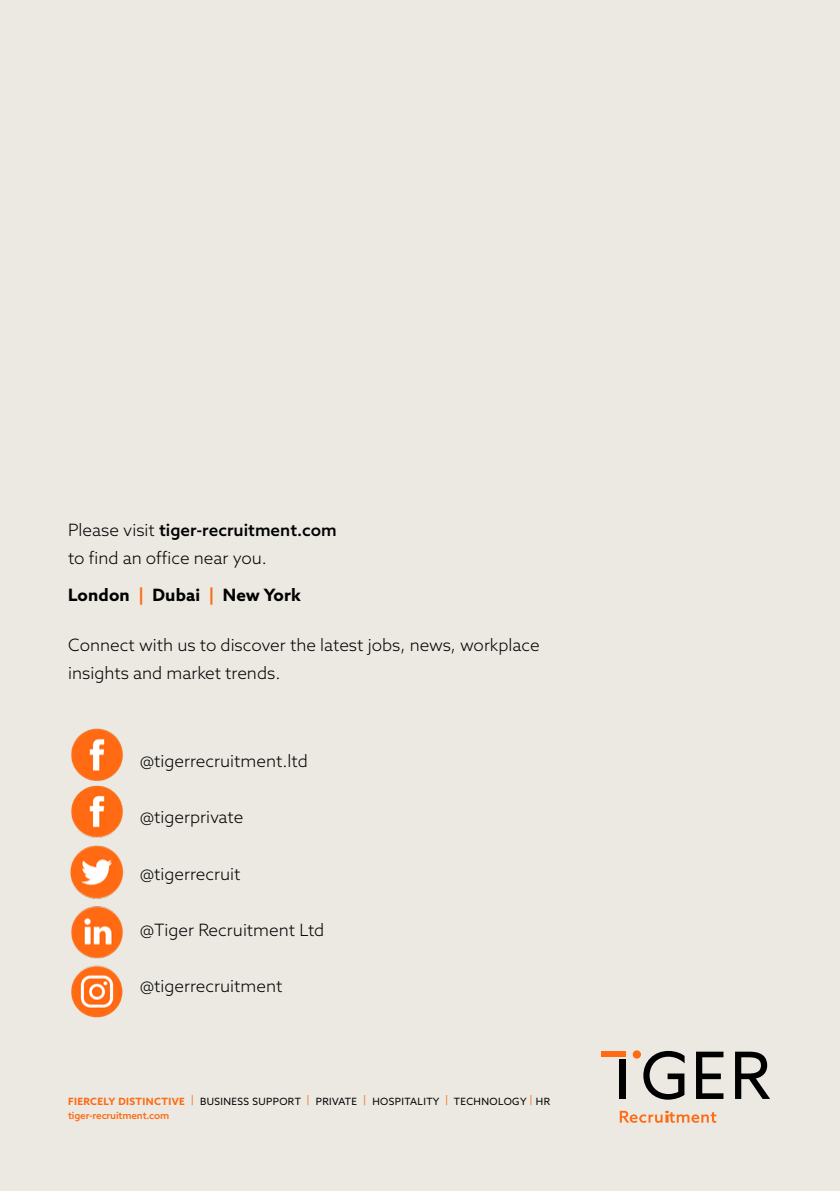
<style>
.page{position:relative;width:840px;height:1191px;background:#fff}
.page>*{position:absolute;margin:0;border:0;box-sizing:border-box;transform-origin:0 0}
.t1{font:300 17px/28px "Azo Sans";color:#000}
.t2{font:700 17px "Azo Sans";letter-spacing:.01em;color:#000}
.t3{font:10px/14.8px "Azo Sans";letter-spacing:.04em;color:#000}
.s1{font-weight:500}
.s2{color:#ff6a13}
.s3{font-weight:700;color:#ff6a13}
.s4{font-weight:500;color:#ff6a13}
</style>
<div class="page">
<div style="left:0;top:0;width:839px;height:1191px;background:#ebe9e2"></div>
<svg style="left:696px;top:1051px;width:27px;height:48px"></svg>
<svg style="left:619px;top:1110px;width:96px;height:12px"></svg>
<div style="left:619px;top:1060px;width:6px;height:39px;background:#000"></div>
<svg style="left:643px;top:1051px;width:41px;height:48px"></svg>
<svg style="left:735px;top:1051px;width:34px;height:48px"></svg>
<div style="left:632px;top:1050px;width:8px;height:8px;background:#ff6a13;border-radius:50%"></div>
<div style="left:601px;top:1051px;width:24px;height:6px;background:#ff6a13"></div>
<img style="left:70px;top:728px;width:55px;height:290px">
<p class="t1" style="left:68px;top:516px;width:270px">Please visit <span class="s1">tiger-recruitment.com </span>to find an office near you.</p>
<p class="t2" style="left:68px;top:583px;width:234px">London <span class="s2">|</span> Dubai <span class="s2">|</span> New York</p>
<p class="t1" style="left:68px;top:631px;width:473px">Connect with us to discover the latest jobs, news, workplace insights and market trends.</p>
<p class="t1" style="left:140px;top:747px;width:169px">@tigerrecruitment.ltd</p>
<p class="t1" style="left:140px;top:803px;width:105px">@tigerprivate</p>
<p class="t1" style="left:140px;top:859px;width:102px">@tigerrecruit</p>
<p class="t1" style="left:140px;top:915px;width:186px">@Tiger Recruitment Ltd</p>
<p class="t1" style="left:140px;top:971px;width:144px">@tigerrecruitment</p>
<p class="t3" style="left:68px;top:1093px;width:483px"><span class="s3">FIERCELY DISTINCTIVE</span> <sup>|</sup> BUSINESS SUPPORT <sup>|</sup> PRIVATE <sup>|</sup> HOSPITALITY <sup>|</sup> TECHNOLOGY <sup>|</sup> HR <span class="s4">tiger-recruitment.com</span></p>
</div>
